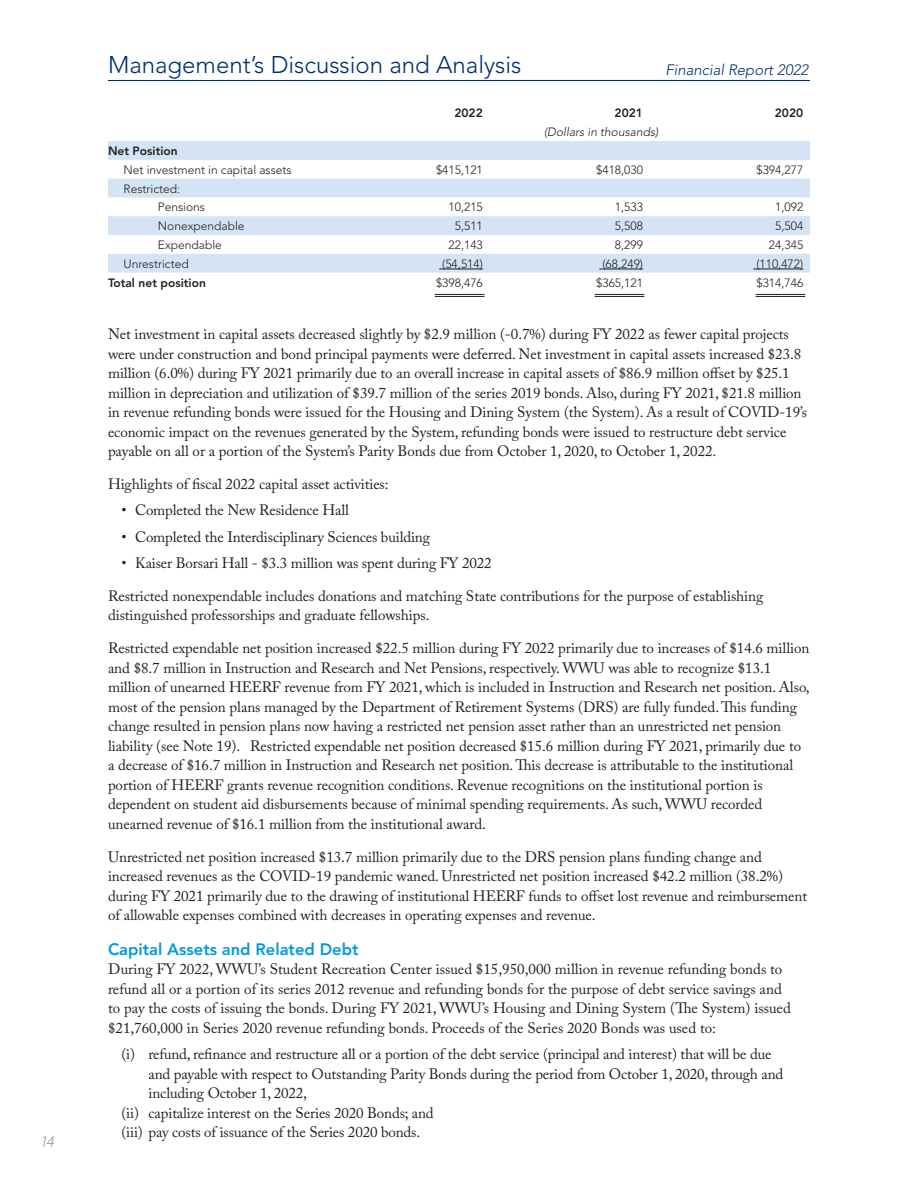
<style>
.page{position:relative;width:918px;height:1188px;background:#fff}
.page>*{position:absolute;margin:0;border:0;box-sizing:border-box;transform-origin:0 0}
.t1{font:300 24px "Avenir LT Std";color:#002f6e}
.t2{font:800 16.5px "Avenir LT Std";color:#009ade}
.t3{font:italic 300 16.5px "Myriad Pro";color:#808285}
.t4{font:15px/19.5px "Adobe Caslon Pro";letter-spacing:-.005em;color:#231f20}
.t5{font:italic 300 15px "Avenir LT Std";color:#002f6e}
.t6{font:300 12px "Avenir LT Std";color:#231f20}
.t7{font:800 12px "Avenir LT Std";color:#231f20}
.t8{font:italic 300 12px "Avenir LT Std";color:#231f20}
</style>
<div class="page">
<hr style="left:108px;top:80px;width:702px;height:1px;background:#002f6e">
<svg style="left:108px;top:141px;width:702px;height:132px;fill:#d4e4f5"></svg>
<hr style="left:439px;top:269px;width:44px;height:1px;background:#231f20">
<hr style="left:599px;top:269px;width:44px;height:1px;background:#231f20">
<hr style="left:753px;top:269px;width:50px;height:1px;background:#231f20">
<hr style="left:435px;top:294px;width:50px;height:1px;background:#231f20">
<hr style="left:435px;top:296px;width:50px;height:1px;background:#231f20">
<hr style="left:595px;top:294px;width:49px;height:1px;background:#231f20">
<hr style="left:595px;top:296px;width:49px;height:1px;background:#231f20">
<hr style="left:756px;top:294px;width:49px;height:1px;background:#231f20">
<hr style="left:756px;top:296px;width:49px;height:1px;background:#231f20">
<p class="t3" style="left:40px;top:1132px;width:16px">14</p>
<p class="t1" style="left:108px;top:50px;width:415px">Management’s Discussion and Analysis</p>
<p class="t5" style="left:666px;top:61px;width:144px">Financial Report 2022</p>
<p class="t7" style="left:454px;top:106px;width:30px">2022</p>
<p class="t7" style="left:615px;top:106px;width:30px">2021</p>
<p class="t7" style="left:775px;top:106px;width:30px">2020</p>
<p class="t8" style="left:544px;top:125px;width:116px">(Dollars in thousands)</p>
<p class="t7" style="left:108px;top:144px;width:71px">Net Position</p>
<p class="t6" style="left:124px;top:163px;width:170px">Net investment in capital assets</p>
<p class="t6" style="left:436px;top:163px;width:48px">$415,121</p>
<p class="t6" style="left:596px;top:163px;width:48px">$418,030</p>
<p class="t6" style="left:756px;top:163px;width:48px">$394,277</p>
<p class="t6" style="left:124px;top:181px;width:58px">Restricted:</p>
<p class="t6" style="left:158px;top:200px;width:49px">Pensions</p>
<p class="t6" style="left:449px;top:200px;width:36px">10,215</p>
<p class="t6" style="left:615px;top:200px;width:30px">1,533</p>
<p class="t6" style="left:775px;top:200px;width:30px">1,092</p>
<p class="t6" style="left:158px;top:219px;width:88px">Nonexpendable</p>
<p class="t6" style="left:455px;top:219px;width:30px">5,511</p>
<p class="t6" style="left:615px;top:219px;width:30px">5,508</p>
<p class="t6" style="left:775px;top:219px;width:30px">5,504</p>
<p class="t6" style="left:158px;top:238px;width:66px">Expendable</p>
<p class="t6" style="left:449px;top:238px;width:36px">22,143</p>
<p class="t6" style="left:615px;top:238px;width:30px">8,299</p>
<p class="t6" style="left:769px;top:238px;width:36px">24,345</p>
<p class="t6" style="left:124px;top:257px;width:67px">Unrestricted</p>
<p class="t6" style="left:442px;top:257px;width:42px">(54,514)</p>
<p class="t6" style="left:602px;top:257px;width:42px">(68,249)</p>
<p class="t6" style="left:756px;top:257px;width:48px">(110,472)</p>
<p class="t7" style="left:108px;top:275px;width:99px">Total net position</p>
<p class="t6" style="left:436px;top:275px;width:48px">$398,476</p>
<p class="t6" style="left:596px;top:275px;width:48px">$365,121</p>
<p class="t6" style="left:756px;top:275px;width:48px">$314,746</p>
<p class="t4" style="left:108px;top:324px;width:701px">Net investment in capital assets decreased slightly by $2.9 million (-0.7%) during FY 2022 as fewer capital projects were under construction and bond principal payments were deferred. Net investment in capital assets increased $23.8 million (6.0%) during FY 2021 primarily due to an overall increase in capital assets of $86.9 million offset by $25.1 million in depreciation and utilization of $39.7 million of the series 2019 bonds. Also, during FY 2021, $21.8 million in revenue refunding bonds were issued for the Housing and Dining System (the System). As a result of COVID-19’s economic impact on the revenues generated by the System, refunding bonds were issued to restructure debt service payable on all or a portion of the System’s Parity Bonds due from October 1, 2020, to October 1, 2022.</p>
<p class="t4" style="left:108px;top:474px;width:282px">Highlights of fiscal 2022 capital asset activities:</p>
<p class="t4" style="left:122px;top:501px;width:229px">• Completed the New Residence Hall</p>
<p class="t4" style="left:122px;top:527px;width:310px">• Completed the Interdisciplinary Sciences building</p>
<p class="t4" style="left:122px;top:553px;width:372px">• Kaiser Borsari Hall - $3.3 million was spent during FY 2022</p>
<p class="t4" style="left:108px;top:586px;width:657px">Restricted nonexpendable includes donations and matching State contributions for the purpose of establishing distinguished professorships and graduate fellowships.</p>
<p class="t4" style="left:108px;top:639px;width:703px">Restricted expendable net position increased $22.5 million during FY 2022 primarily due to increases of $14.6 million and $8.7 million in Instruction and Research and Net Pensions, respectively. WWU was able to recognize $13.1 million of unearned HEERF revenue from FY 2021, which is included in Instruction and Research net position. Also, most of the pension plans managed by the Department of Retirement Systems (DRS) are fully funded. This funding change resulted in pension plans now having a restricted net pension asset rather than an unrestricted net pension liability (see Note 19). Restricted expendable net position decreased $15.6 million during FY 2021, primarily due to a decrease of $16.7 million in Instruction and Research net position. This decrease is attributable to the institutional portion of HEERF grants revenue recognition conditions. Revenue recognitions on the institutional portion is dependent on student aid disbursements because of minimal spending requirements. As such, WWU recorded unearned revenue of $16.1 million from the institutional award.</p>
<p class="t4" style="left:108px;top:847px;width:701px">Unrestricted net position increased $13.7 million primarily due to the DRS pension plans funding change and increased revenues as the COVID-19 pandemic waned. Unrestricted net position increased $42.2 million (38.2%) during FY 2021 primarily due to the drawing of institutional HEERF funds to offset lost revenue and reimbursement of allowable expenses combined with decreases in operating expenses and revenue.</p>
<p class="t2" style="left:108px;top:939px;width:252px">Capital Assets and Related Debt</p>
<p class="t4" style="left:108px;top:960px;width:684px">During FY 2022, WWU’s Student Recreation Center issued $15,950,000 million in revenue refunding bonds to refund all or a portion of its series 2012 revenue and refunding bonds for the purpose of debt service savings and to pay the costs of issuing the bonds. During FY 2021, WWU’s Housing and Dining System (The System) issued $21,760,000 in Series 2020 revenue refunding bonds. Proceeds of the Series 2020 Bonds was used to:</p>
<p class="t4" style="left:148px;top:1044px;width:636px;text-indent:-27px">(i) refund, refinance and restructure all or a portion of the debt service (principal and interest) that will be due and payable with respect to Outstanding Parity Bonds during the period from October 1, 2020, through and including October 1, 2022,</p>
<p class="t4" style="left:122px;top:1103px;width:314px">(ii) capitalize interest on the Series 2020 Bonds; and</p>
<p class="t4" style="left:122px;top:1122px;width:300px">(iii) pay costs of issuance of the Series 2020 bonds.</p>
</div>
